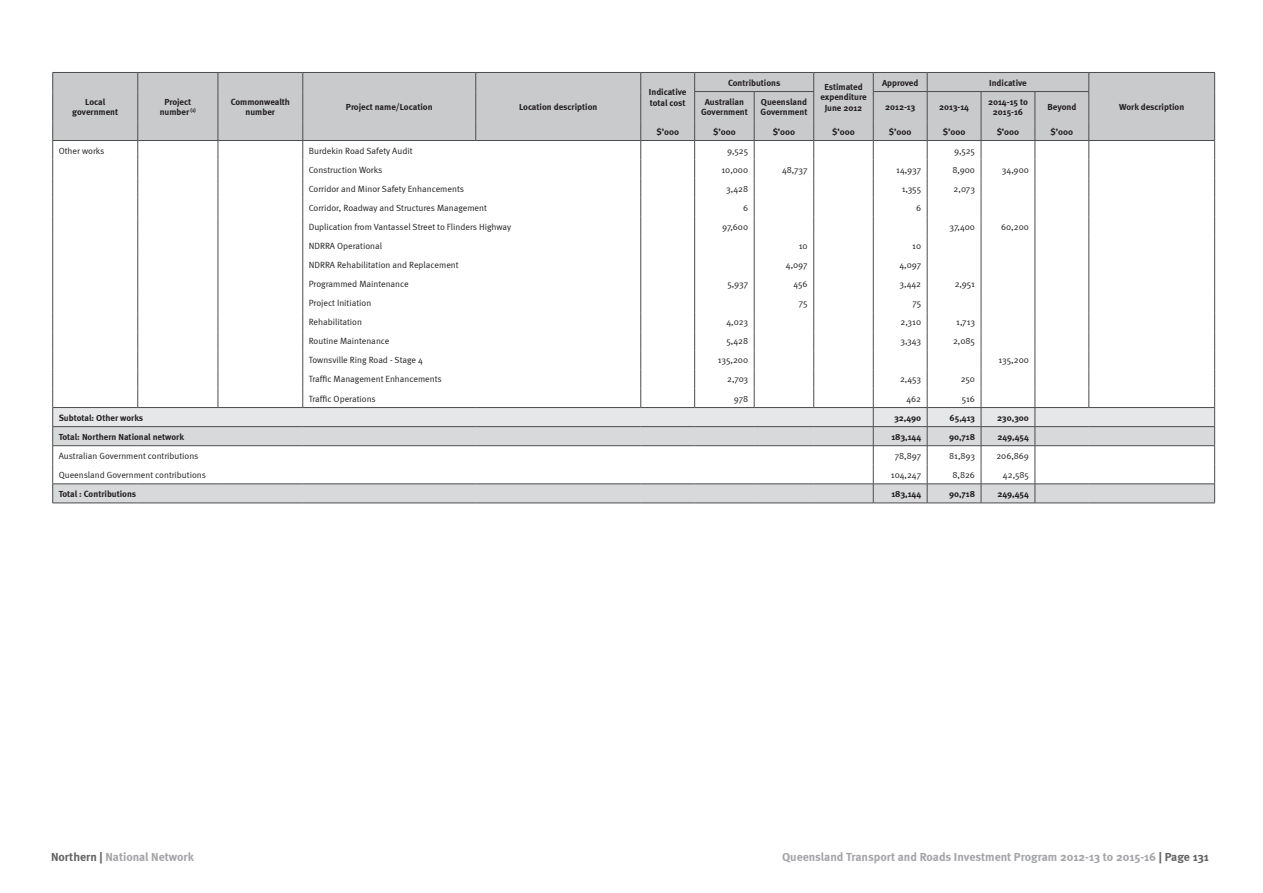
<style>
.page{position:relative;width:1263px;height:893px;background:#fff}
.page>*{position:absolute;margin:0;border:0;box-sizing:border-box;transform-origin:0 0}
.Header_and_footer{font:700 12px "Meta";color:#a3a4a8}
.Table_body_left{font:9px "Meta Normal";color:#231f20}
.Table_heading{font:700 9px/10.8px "Meta";color:#231f20;text-align:center}
.Table_body_right{font:9px "Meta Normal";color:#231f20}
.Table_body_left-2{font:700 9px "Meta";color:#231f20}
.Table_body_right-2{font:700 9px "Meta";color:#231f20}
.s1{color:#636366}
</style>
<div class="page">
<hr style="left:53px;top:72px;width:85px;height:1px;background:#4b4c4d">
<hr style="left:138px;top:72px;width:80px;height:1px;background:#4b4c4d">
<hr style="left:218px;top:72px;width:85px;height:1px;background:#4b4c4d">
<hr style="left:303px;top:72px;width:173px;height:1px;background:#4b4c4d">
<hr style="left:476px;top:72px;width:165px;height:1px;background:#4b4c4d">
<hr style="left:641px;top:72px;width:54px;height:1px;background:#4b4c4d">
<hr style="left:695px;top:72px;width:59px;height:1px;background:#4b4c4d">
<hr style="left:754px;top:72px;width:60px;height:1px;background:#4b4c4d">
<hr style="left:814px;top:72px;width:59px;height:1px;background:#4b4c4d">
<hr style="left:873px;top:72px;width:54px;height:1px;background:#4b4c4d">
<hr style="left:1089px;top:72px;width:126px;height:1px;background:#4b4c4d">
<hr style="left:927px;top:72px;width:54px;height:1px;background:#4b4c4d">
<hr style="left:981px;top:72px;width:54px;height:1px;background:#4b4c4d">
<hr style="left:1035px;top:72px;width:54px;height:1px;background:#4b4c4d">
<hr style="left:873px;top:503px;width:54px;height:1px;background:#4b4c4d">
<hr style="left:927px;top:503px;width:54px;height:1px;background:#4b4c4d">
<hr style="left:981px;top:503px;width:54px;height:1px;background:#4b4c4d">
<hr style="left:1035px;top:503px;width:54px;height:1px;background:#4b4c4d">
<hr style="left:1089px;top:503px;width:126px;height:1px;background:#4b4c4d">
<svg style="left:52px;top:73px;width:1163px;height:430px"></svg>
<hr style="left:53px;top:503px;width:85px;height:1px;background:#4b4c4d">
<hr style="left:138px;top:503px;width:80px;height:1px;background:#4b4c4d">
<hr style="left:218px;top:503px;width:85px;height:1px;background:#4b4c4d">
<hr style="left:303px;top:503px;width:173px;height:1px;background:#4b4c4d">
<hr style="left:476px;top:503px;width:165px;height:1px;background:#4b4c4d">
<hr style="left:641px;top:503px;width:54px;height:1px;background:#4b4c4d">
<hr style="left:695px;top:503px;width:59px;height:1px;background:#4b4c4d">
<hr style="left:754px;top:503px;width:60px;height:1px;background:#4b4c4d">
<hr style="left:814px;top:503px;width:59px;height:1px;background:#4b4c4d">
<p class="Table_heading" style="left:85px;top:96px;width:21px">Local</p>
<p class="Table_heading" style="left:72px;top:107px;width:47px">government</p>
<p class="Table_heading" style="left:160px;top:96px;width:38px">Project number <sup>(1)</sup></p>
<p class="Table_heading" style="left:231px;top:96px;width:61px">Commonwealth</p>
<p class="Table_heading" style="left:246px;top:107px;width:31px">number</p>
<p class="Table_heading" style="left:346px;top:101px;width:88px">Project name/Location</p>
<p class="Table_heading" style="left:519px;top:101px;width:80px">Location description</p>
<p class="Table_heading" style="left:649px;top:86px;width:39px;text-align:left">Indicative total cost</p>
<p class="Table_heading" style="left:728px;top:77px;width:54px">Contributions</p>
<p class="Table_heading" style="left:820px;top:81px;width:48px">Estimated expenditure<br>June 2012</p>
<p class="Table_heading" style="left:882px;top:77px;width:38px">Approved</p>
<p class="Table_heading" style="left:989px;top:77px;width:39px">Indicative</p>
<p class="Table_heading" style="left:701px;top:96px;width:48px">Australian<br>Government</p>
<p class="Table_heading" style="left:760px;top:96px;width:48px;text-align:left">Queensland<br>Government</p>
<p class="Table_heading" style="left:885px;top:101px;width:32px">2012-13</p>
<p class="Table_heading" style="left:939px;top:101px;width:31px">2013-14</p>
<p class="Table_heading" style="left:988px;top:96px;width:41px">2014-15 to<br>2015-16</p>
<p class="Table_heading" style="left:1047px;top:101px;width:30px">Beyond</p>
<p class="Table_heading" style="left:656px;top:126px;width:24px">$’000</p>
<p class="Table_heading" style="left:713px;top:126px;width:24px">$’000</p>
<p class="Table_heading" style="left:773px;top:126px;width:24px">$’000</p>
<p class="Table_heading" style="left:832px;top:126px;width:24px">$’000</p>
<p class="Table_heading" style="left:889px;top:126px;width:24px">$’000</p>
<p class="Table_heading" style="left:943px;top:126px;width:24px">$’000</p>
<p class="Table_heading" style="left:997px;top:126px;width:24px">$’000</p>
<p class="Table_heading" style="left:1050px;top:126px;width:24px">$’000</p>
<p class="Table_body_left" style="left:59px;top:145px;width:47px">Other works</p>
<p class="Table_body_left" style="left:309px;top:145px;width:105px">Burdekin Road Safety Audit</p>
<p class="Table_body_left" style="left:727px;top:145px;width:22px">9,525</p>
<p class="Table_body_right" style="left:954px;top:145px;width:22px">9,525</p>
<p class="Table_body_left" style="left:309px;top:164px;width:75px">Construction Works</p>
<p class="Table_body_left" style="left:721px;top:164px;width:28px">10,000</p>
<p class="Table_body_left" style="left:782px;top:164px;width:27px">48,737</p>
<p class="Table_body_right" style="left:896px;top:164px;width:26px">14,937</p>
<p class="Table_body_right" style="left:952px;top:164px;width:24px">8,900</p>
<p class="Table_body_right" style="left:1002px;top:164px;width:28px">34,900</p>
<p class="Table_body_left" style="left:309px;top:183px;width:157px">Corridor and Minor Safety Enhancements</p>
<p class="Table_body_left" style="left:726px;top:183px;width:23px">3,428</p>
<p class="Table_body_right" style="left:902px;top:183px;width:21px">1,355</p>
<p class="Table_body_right" style="left:954px;top:183px;width:23px">2,073</p>
<p class="Table_body_left" style="left:309px;top:202px;width:180px">Corridor, Roadway and Structures Management</p>
<p class="Table_body_left" style="left:743px;top:202px;width:7px">6</p>
<p class="Table_body_right" style="left:916px;top:202px;width:7px">6</p>
<p class="Table_body_left" style="left:309px;top:222px;width:204px">Duplication from Vantassel Street to Flinders Highway</p>
<p class="Table_body_left" style="left:722px;top:222px;width:28px">97,600</p>
<p class="Table_body_right" style="left:949px;top:222px;width:27px">37,400</p>
<p class="Table_body_right" style="left:1001px;top:222px;width:29px">60,200</p>
<p class="Table_body_left" style="left:309px;top:241px;width:75px">NDRRA Operational</p>
<p class="Table_body_left" style="left:799px;top:241px;width:10px">10</p>
<p class="Table_body_right" style="left:912px;top:241px;width:10px">10</p>
<p class="Table_body_left" style="left:309px;top:260px;width:151px">NDRRA Rehabilitation and Replacement</p>
<p class="Table_body_left" style="left:786px;top:260px;width:23px">4,097</p>
<p class="Table_body_right" style="left:899px;top:260px;width:23px">4,097</p>
<p class="Table_body_left" style="left:309px;top:279px;width:101px">Programmed Maintenance</p>
<p class="Table_body_left" style="left:727px;top:279px;width:22px">5,937</p>
<p class="Table_body_left" style="left:793px;top:279px;width:16px">456</p>
<p class="Table_body_right" style="left:899px;top:279px;width:23px">3,442</p>
<p class="Table_body_right" style="left:955px;top:279px;width:22px">2,951</p>
<p class="Table_body_left" style="left:309px;top:298px;width:64px">Project Initiation</p>
<p class="Table_body_left" style="left:799px;top:298px;width:10px">75</p>
<p class="Table_body_right" style="left:912px;top:298px;width:10px">75</p>
<p class="Table_body_left" style="left:309px;top:317px;width:55px">Rehabilitation</p>
<p class="Table_body_left" style="left:726px;top:317px;width:23px">4,023</p>
<p class="Table_body_right" style="left:901px;top:317px;width:22px">2,310</p>
<p class="Table_body_right" style="left:956px;top:317px;width:20px">1,713</p>
<p class="Table_body_left" style="left:309px;top:336px;width:82px">Routine Maintenance</p>
<p class="Table_body_left" style="left:726px;top:336px;width:23px">5,428</p>
<p class="Table_body_right" style="left:900px;top:336px;width:22px">3,343</p>
<p class="Table_body_right" style="left:953px;top:336px;width:24px">2,085</p>
<p class="Table_body_left" style="left:309px;top:355px;width:116px">Townsville Ring Road - Stage 4</p>
<p class="Table_body_left" style="left:718px;top:355px;width:32px">135,200</p>
<p class="Table_body_right" style="left:998px;top:355px;width:32px">135,200</p>
<p class="Table_body_left" style="left:309px;top:374px;width:135px">Traffic Management Enhancements</p>
<p class="Table_body_left" style="left:727px;top:374px;width:22px">2,703</p>
<p class="Table_body_right" style="left:900px;top:374px;width:23px">2,453</p>
<p class="Table_body_right" style="left:961px;top:374px;width:16px">250</p>
<p class="Table_body_left" style="left:309px;top:393px;width:68px">Traffic Operations</p>
<p class="Table_body_left" style="left:734px;top:393px;width:16px">978</p>
<p class="Table_body_right" style="left:906px;top:393px;width:16px">462</p>
<p class="Table_body_right" style="left:962px;top:393px;width:15px">516</p>
<p class="Table_body_left-2" style="left:59px;top:412px;width:86px">Subtotal: Other works</p>
<p class="Table_body_right-2" style="left:894px;top:412px;width:29px">32,490</p>
<p class="Table_body_right-2" style="left:949px;top:412px;width:27px">65,413</p>
<p class="Table_body_right-2" style="left:997px;top:412px;width:33px">230,300</p>
<p class="Table_body_left-2" style="left:59px;top:431px;width:127px">Total: Northern National network</p>
<p class="Table_body_right-2" style="left:891px;top:431px;width:31px">183,144</p>
<p class="Table_body_right-2" style="left:949px;top:431px;width:27px">90,718</p>
<p class="Table_body_right-2" style="left:997px;top:431px;width:33px">249,454</p>
<p class="Table_body_left" style="left:59px;top:450px;width:141px">Australian Government contributions</p>
<p class="Table_body_right" style="left:895px;top:450px;width:28px">78,897</p>
<p class="Table_body_right" style="left:949px;top:450px;width:27px">81,893</p>
<p class="Table_body_right" style="left:996px;top:450px;width:34px">206,869</p>
<p class="Table_body_left" style="left:59px;top:469px;width:149px">Queensland Government contributions</p>
<p class="Table_body_right" style="left:891px;top:469px;width:32px">104,247</p>
<p class="Table_body_right" style="left:952px;top:469px;width:24px">8,826</p>
<p class="Table_body_right" style="left:1003px;top:469px;width:27px">42,585</p>
<p class="Table_body_left-2" style="left:59px;top:488px;width:79px">Total : Contributions</p>
<p class="Table_body_right-2" style="left:891px;top:488px;width:31px">183,144</p>
<p class="Table_body_right-2" style="left:949px;top:488px;width:27px">90,718</p>
<p class="Table_body_right-2" style="left:997px;top:488px;width:33px">249,454</p>
<p class="Table_heading" style="left:1119px;top:101px;width:67px">Work description</p>
<p class="Header_and_footer" style="left:51px;top:850px;width:144px"><span class="s1">Northern |</span> National Network</p>
<p class="Header_and_footer" style="left:782px;top:850px;width:428px">Queensland Transport and Roads Investment Program 2012-13 to 2015-16 <span class="s1">| Page 131</span></p>
</div>
